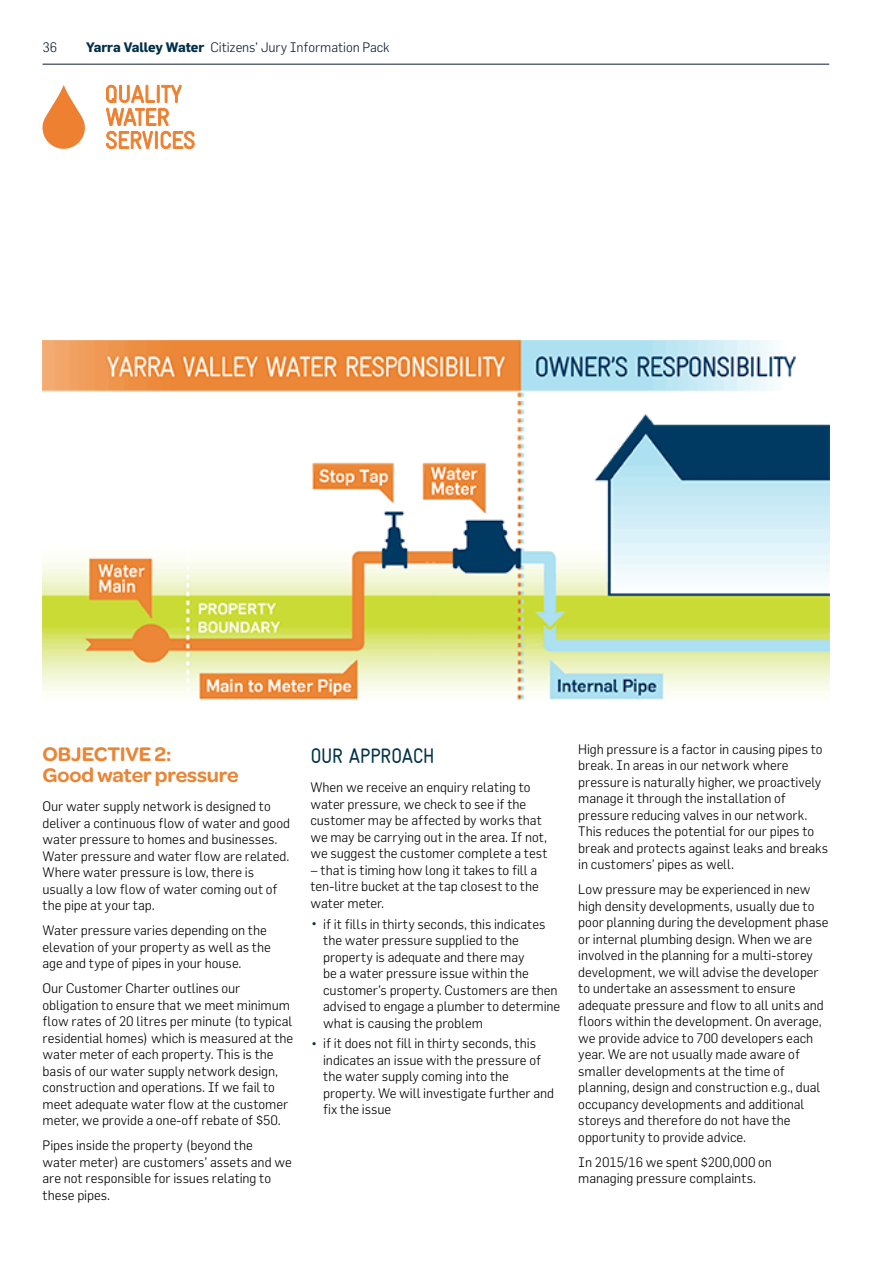
<style>
.page{position:relative;width:893px;height:1263px;background:#fff}
.page>*{position:absolute;margin:0;border:0;box-sizing:border-box;transform-origin:0 0}
.t1{font:600 21px/21px "Omnes";letter-spacing:-.01em;color:#ea8535}
.t2{font:condensed 21px "Gravur";letter-spacing:-.025em;color:#003149}
.t3{font:300 13.5px/16.5px "Flama";letter-spacing:-.005em;color:#000}
.t4{font:300 13.5px "Flama";letter-spacing:-.01em;color:#0e1e30}
.s1{font-weight:700;color:#003149}
.s2{font-size:20.25px;color:#003149}
</style>
<div class="page">
<hr style="left:43px;top:64px;width:786px;height:1px;background:#0e1e30">
<img style="left:43px;top:340px;width:786px;height:360px">
<svg style="left:42px;top:85px;width:43px;height:64px"></svg>
<svg style="left:106px;top:85px;width:89px;height:64px"></svg>
<p class="t4" style="left:43px;top:39px;width:16px">36</p>
<p class="t4" style="left:86px;top:39px;width:305px"><span class="s1">Yarra Valley Water</span> Citizens’ Jury Information Pack</p>
<h1 class="t1" style="left:43px;top:743px;width:198px">OBJECTIVE 2:<br>Good water pressure</h1>
<p class="t3" style="left:43px;top:798px;width:249px">Our water supply network is designed to deliver a continuous flow of water and good water pressure to homes and businesses.<br>Water pressure and water flow are related.<br>Where water pressure is low, there is usually a low flow of water coming out of the pipe at your tap.</p>
<p class="t3" style="left:43px;top:922px;width:230px">Water pressure varies depending on the elevation of your property as well as the age and type of pipes in your house.</p>
<p class="t3" style="left:43px;top:980px;width:252px">Our Customer Charter outlines our obligation to ensure that we meet minimum flow rates of 20 litres per minute (to typical residential homes) which is measured at the water meter of each property. This is the basis of our water supply network design, construction and operations. If we fail to meet adequate water flow at the customer meter, we provide a one-off rebate of $50.</p>
<p class="t3" style="left:43px;top:1137px;width:251px">Pipes inside the property (beyond the<br>water meter) are customers’ assets and we are not responsible for issues relating to these pipes.</p>
<h1 class="t2" style="left:310px;top:744px;width:126px">OUR APPROACH</h1>
<p class="t3" style="left:310px;top:779px;width:239px">When we receive an enquiry relating to water pressure, we check to see if the customer may be affected by works that we may be carrying out in the area. If not, we suggest the customer complete a test</p>
<p class="t3" style="left:310px;top:861px;width:230px;text-align:justify">– that is timing how long it takes to fill a ten-litre bucket at the tap closest to the water meter.</p>
<p class="t3" style="left:323px;top:915px;width:239px;text-indent:-13px"><span class="s2">•</span> if it fills in thirty seconds, this indicates the water pressure supplied to the property is adequate and there may<br>be a water pressure issue within the customer’s property. Customers are then advised to engage a plumber to determine what is causing the problem</p>
<p class="t3" style="left:323px;top:1035px;width:232px;text-indent:-13px"><span class="s2">•</span> if it does not fill in thirty seconds, this indicates an issue with the pressure of the water supply coming into the property. We will investigate further and fix the issue</p>
<p class="t3" style="left:578px;top:740px;width:251px">High pressure is a factor in causing pipes to break. In areas in our network where pressure is naturally higher, we proactively manage it through the installation of pressure reducing valves in our network.<br>This reduces the potential for our pipes to break and protects against leaks and breaks in customers’ pipes as well.</p>
<p class="t3" style="left:578px;top:881px;width:252px">Low pressure may be experienced in new high density developments, usually due to poor planning during the development phase or internal plumbing design. When we are involved in the planning for a multi-storey development, we will advise the developer to undertake an assessment to ensure adequate pressure and flow to all units and floors within the development. On average, we provide advice to 700 developers each year. We are not usually made aware of smaller developments at the time of planning, design and construction e.g., dual occupancy developments and additional storeys and therefore do not have the opportunity to provide advice.</p>
<p class="t3" style="left:578px;top:1153px;width:195px">In 2015/16 we spent $200,000 on managing pressure complaints.</p>
</div>
